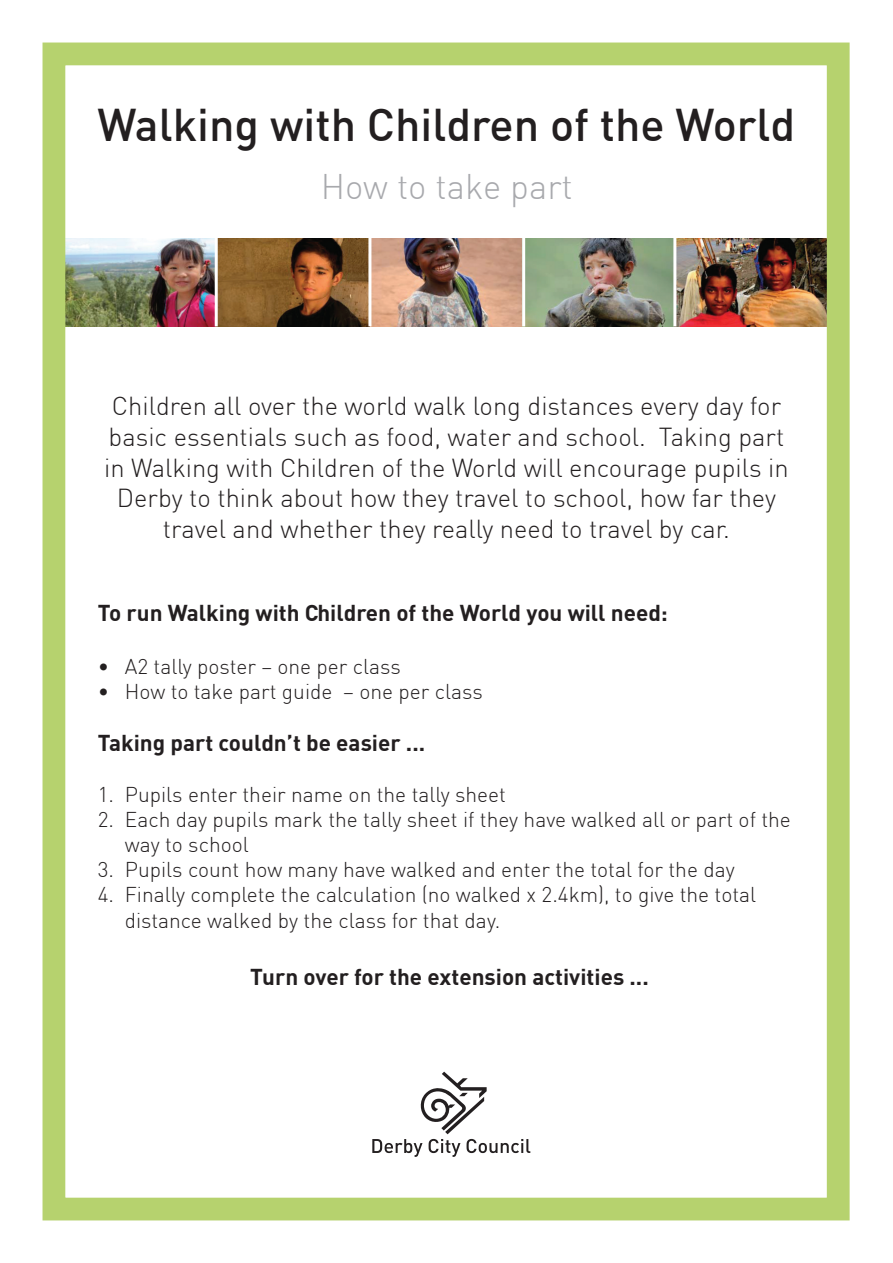
<style>
.page{position:relative;width:893px;height:1263px;background:#fff}
.page>*{position:absolute;margin:0;border:0;box-sizing:border-box;transform-origin:0 0}
.t1{font:500 44.85px "DIN";color:#231f20}
.t2{font:300 34.8px "DIN";color:#a8a9ad}
.t3{font:300 25.5px/30.8px "DIN";color:#231f20;text-align:center}
.t4{font:700 22.5px "DIN";color:#231f20}
.t5{font:300 21px/25.2px "DIN";color:#231f20}
</style>
<div class="page">
<img style="left:67px;top:238px;width:759px;height:88px">
<hr style="left:673px;top:229px;width:3px;height:97px;background:#fff">
<hr style="left:522px;top:229px;width:3px;height:97px;background:#fff">
<hr style="left:368px;top:229px;width:3px;height:97px;background:#fff">
<hr style="left:215px;top:229px;width:3px;height:97px;background:#fff">
<div style="left:43px;top:43px;width:807px;height:1177px;border:23px solid #b6d26e"></div>
<svg style="left:372px;top:1071px;width:158px;height:86px"></svg>
<p class="t1" style="left:98px;top:96px;width:699px">Walking with Children of the World</p>
<p class="t2" style="left:321px;top:165px;width:254px">How to take part</p>
<p class="t3" style="left:104px;top:391px;width:686px">Children all over the world walk long distances every day for basic essentials such as food, water and school. Taking part in Walking with Children of the World will encourage pupils in Derby to think about how they travel to school, how far they travel and whether they really need to travel by car.</p>
<p class="t4" style="left:98px;top:599px;width:572px">To run Walking with Children of the World you will need:</p>
<p class="t5" style="left:98px;top:653px;width:305px">• A2 tally poster – one per class</p>
<p class="t5" style="left:98px;top:678px;width:386px">• How to take part guide – one per class</p>
<p class="t4" style="left:98px;top:728px;width:329px">Taking part couldn’t be easier ...</p>
<p class="t5" style="left:98px;top:781px;width:410px">1. Pupils enter their name on the tally sheet</p>
<p class="t5" style="left:125px;top:806px;width:668px;text-indent:-27px">2. Each day pupils mark the tally sheet if they have walked all or part of the way to school</p>
<p class="t5" style="left:98px;top:857px;width:638px">3. Pupils count how many have walked and enter the total for the day</p>
<p class="t5" style="left:125px;top:882px;width:633px;text-indent:-27px">4. Finally complete the calculation (no walked x 2.4km), to give the total distance walked by the class for that day.</p>
<p class="t4" style="left:250px;top:962px;width:400px">Turn over for the extension activities ...</p>
</div>
